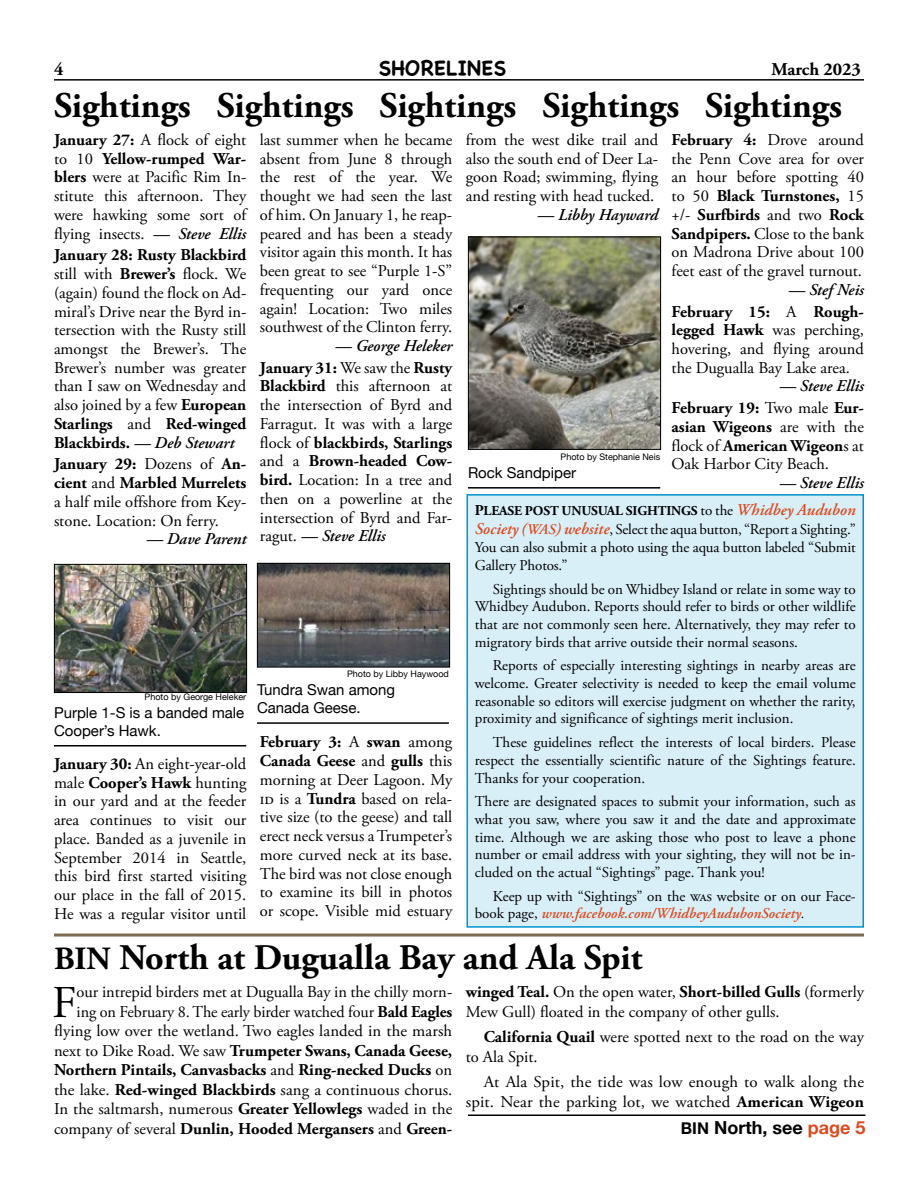
<style>
.page{position:relative;width:918px;height:1188px;background:#fff}
.page>*{position:absolute;margin:0;border:0;box-sizing:border-box;transform-origin:0 0}
.body_text_first{font:45.45px "Adobe Garamond Pro";color:#000}
.Heading{font:700 36px "Adobe Garamond Pro";color:#000}
.eHeading-lineAbove{font:700 36px "Adobe Garamond Pro";color:#000}
.t1{font:700 21px "Chalkboard SE";color:#000}
.continued_on{font:700 18px "Helvetica Neue";color:#000}
.t2{font:700 18px "Adobe Garamond Pro";color:#000}
.Sightings{font:16.5px/18.8px "Adobe Garamond Pro";color:#000;text-align:justify}
.body_text_first-2{font:16.5px/19.5px "Adobe Garamond Pro";color:#000;text-align:right}
.body_text{font:16.5px/19.5px "Adobe Garamond Pro";color:#000}
.Sighter{font:italic 600 16.5px "Adobe Garamond Pro";color:#000}
.t3{font:15px/17.7px "Adobe Garamond Pro";color:#000;text-align:justify}
.t4{font:15px/18px "Helvetica Neue";color:#000}
.t5{font:13.5px "Adobe Garamond Pro Bold SC900";letter-spacing:-.01em;color:#000}
.credit{font:9px "Helvetica Neue";color:#000}
.s1{font-weight:700}
.s2{font-weight:600;font-style:italic}
.s3{font-size:15px}
.s4{font-family:"Adobe Garamond Pro";font-size:15px}
.s5{font-family:"Adobe Garamond Pro";font-weight:600;font-style:italic;font-size:16.5px;color:#da4b22}
.s6{font-weight:600;font-style:italic;font-size:16.5px;color:#da4b22}
.s7{font-family:"Adobe Garamond Pro Semibold Italic SC900";font-size:16.5px;color:#da4b22}
.s8{font-family:"Adobe Garamond Pro Semibold Italic SC900";font-size:14.85px;color:#da4b22}
.s9{font-weight:600;font-style:italic;color:#da4b22}
.s10{font-style:italic}
.s11{font-family:"Adobe Garamond Pro Bold SC900";font-weight:400;font-size:32.4px}
.s12{font-family:"Helvetica Neue Bold SC900";font-weight:400;font-size:16.2px}
.s13{color:#da4b22}
</style>
<div class="page">
<hr style="left:54px;top:79px;width:810px;height:2px;background:#000">
<img style="left:56px;top:566px;width:189px;height:125px">
<div style="left:54px;top:564px;width:193px;height:129px;border:1px solid #000"></div>
<hr style="left:54px;top:745px;width:192px;height:2px;background:#000">
<img style="left:259px;top:565px;width:189px;height:100px">
<div style="left:257px;top:563px;width:193px;height:104px;border:1px solid #000"></div>
<hr style="left:257px;top:722px;width:192px;height:2px;background:#000">
<hr style="left:468px;top:487px;width:192px;height:2px;background:#000">
<img style="left:470px;top:239px;width:189px;height:209px">
<div style="left:468px;top:237px;width:193px;height:213px;border:1px solid #000"></div>
<hr style="left:54px;top:934px;width:810px;height:3px;background:#7c6a55">
<hr style="left:468px;top:1114px;width:397px;height:2px;background:#000">
<div style="left:467px;top:495px;width:396px;height:432px;background:#d9eff8"></div>
<div style="left:466px;top:494px;width:398px;height:434px;border:2px solid #0193cf"></div>
<p class="t2" style="left:54px;top:58px;width:11px">4</p>
<p class="t1" style="left:379px;top:55px;width:129px">SHORELINES</p>
<p class="t2" style="left:771px;top:58px;width:91px">March 2023</p>
<p class="Heading" style="left:54px;top:85px;width:790px">Sightings Sightings Sightings Sightings Sightings</p>
<p class="Sightings" style="left:54px;top:131px;width:194px"><span class="s1">January 27:</span> A flock of eight to 10 <span class="s1">Yellow-rumped War&shy;blers</span> were at Pacific Rim In&shy;stitute this afternoon. They were hawking some sort of flying insects. <span class="s2">— Steve Ellis</span></p>
<p class="Sightings" style="left:54px;top:246px;width:194px"><span class="s1">January 28: Rusty Blackbird </span>still with <span class="s1">Brewer’s</span> flock. We (again) found the flock on Ad&shy;miral’s Drive near the Byrd in&shy;tersection with the Rusty still amongst the Brewer’s. The Brewer’s number was greater than I saw on Wednesday and also joined by a few <span class="s1">European Starlings</span> and <span class="s1">Red-winged Blackbirds.</span> <span class="s2">— Deb Stewart</span></p>
<p class="Sightings" style="left:54px;top:455px;width:194px"><span class="s1">January 29:</span> Dozens of <span class="s1">An&shy;cient</span> and <span class="s1">Marbled Murrelets </span>a half mile offshore from Key&shy;stone. Location: On ferry.</p>
<p class="Sighter" style="left:146px;top:529px;width:102px">— Dave Parent</p>
<p class="Sightings" style="left:260px;top:131px;width:194px">last summer when he became absent from June 8 through the rest of the year. We thought we had seen the last of him. On January 1, he reap&shy;peared and has been a steady visitor again this month. It has been great to see “Purple 1-S” frequenting our yard once again! Location: Two miles southwest of the Clinton ferry.</p>
<p class="Sighter" style="left:335px;top:336px;width:119px">— George Heleker</p>
<p class="Sightings" style="left:260px;top:359px;width:194px"><span class="s1">January 31:</span> We saw the <span class="s1">Rusty Blackbird</span> this afternoon at the intersection of Byrd and Farragut. It was with a large flock of <span class="s1">blackbirds, Starlings </span>and a <span class="s1">Brown-headed Cow&shy;bird.</span> Location: In a tree and then on a powerline at the intersection of Byrd and Far&shy;ragut. <span class="s2">— Steve Ellis</span></p>
<p class="Sightings" style="left:466px;top:131px;width:194px">from the west dike trail and also the south end of Deer La&shy;goon Road; swimming, flying and resting with head tucked.</p>
<p class="Sighter" style="left:538px;top:205px;width:122px">— Libby Hayward</p>
<p class="Sightings" style="left:672px;top:131px;width:194px"><span class="s1">February 4:</span> Drove around the Penn Cove area for over an hour before spotting 40 to 50 <span class="s1">Black Turnstones,</span> 15 +/- <span class="s1">Surfbirds</span> and two <span class="s1">Rock Sandpipers.</span> Close to the bank on Madrona Drive about 100 feet east of the gravel turnout.</p>
<p class="Sighter" style="left:788px;top:280px;width:77px">— Stef Neis</p>
<p class="Sightings" style="left:672px;top:302px;width:194px"><span class="s1">February 15:</span> A <span class="s1">Rough&shy;legged Hawk</span> was perching, hovering, and flying around the Dugualla Bay Lake area.</p>
<p class="Sighter" style="left:779px;top:377px;width:86px">— Steve Ellis</p>
<p class="Sightings" style="left:672px;top:399px;width:194px"><span class="s1">February 19:</span> Two male <span class="s1">Eur&shy;asian Wigeons</span> are with the flock of <span class="s1">American Wigeon</span>s at Oak Harbor City Beach.</p>
<p class="Sighter" style="left:779px;top:473px;width:86px">— Steve Ellis</p>
<p class="credit" style="left:561px;top:450px;width:101px">Photo by Stephanie Neis</p>
<p class="t4" style="left:468px;top:465px;width:110px">Rock Sandpiper</p>
<p class="t5" style="left:475px;top:503px;width:383px"><span class="s3">P</span>LEASE POST UNUSUAL SIGHTINGS <span class="s4">to the</span> <span class="s5">Whidbey Audubon</span></p>
<p class="t3" style="left:475px;top:521px;width:383px"><span class="s6">Society</span> <span class="s7">(</span><span class="s8">WAS</span><span class="s7">)</span> <span class="s6">website</span>, Select the aqua button, “Report a Sighting.” You can also submit a photo using the aqua button labeled “Submit Gallery Photos.”</p>
<p class="t3" style="left:475px;top:580px;width:383px;text-indent:18px">Sightings should be on Whidbey Island or relate in some way to Whidbey Audubon. Reports should refer to birds or other wildlife that are not commonly seen here. Alternatively, they may refer to migratory birds that arrive outside their normal seasons.</p>
<p class="t3" style="left:475px;top:657px;width:383px;text-indent:18px">Reports of especially interesting sightings in nearby areas are welcome. Greater selectivity is needed to keep the email volume reasonable so editors will exercise judgment on whether the rarity, proximity and significance of sightings merit inclusion.</p>
<p class="t3" style="left:475px;top:734px;width:383px;text-indent:18px">These guidelines reflect the interests of local birders. Please respect the essentially scientific nature of the Sightings feature.<br>Thanks for your cooperation.</p>
<p class="t3" style="left:475px;top:793px;width:383px">There are designated spaces to submit your information, such as what you saw, where you saw it and the date and approximate time. Although we are asking those who post to leave a phone number or email address with your sighting, they will not be in&shy;cluded on the actual “Sightings” page. Thank you!</p>
<p class="t3" style="left:475px;top:888px;width:383px;text-indent:18px">Keep up with “Sightings” on the was website or on our Face&shy;book page, <span class="s9">www.facebook.com/WhidbeyAudubonSociety</span><span class="s10">.</span></p>
<p class="credit" style="left:347px;top:668px;width:103px">Photo by Libby Haywood</p>
<p class="t4" style="left:257px;top:682px;width:140px">Tundra Swan among<br>Canada Geese.</p>
<p class="credit" style="left:145px;top:690px;width:103px">Photo by George Heleker</p>
<p class="t4" style="left:54px;top:705px;width:192px">Purple 1-S is a banded male<br>Cooper’s Hawk.</p>
<p class="Sightings" style="left:260px;top:733px;width:194px"><span class="s1">February 3:</span> A <span class="s1">swan</span> among <span class="s1">Canada Geese</span> and <span class="s1">gulls</span> this morning at Deer Lagoon. My id is a <span class="s1">Tundra</span> based on rela&shy;tive size (to the geese) and tall erect neck versus a Trumpeter’s more curved neck at its base.<br>The bird was not close enough to examine its bill in photos or scope. Visible mid estuary</p>
<p class="Sightings" style="left:54px;top:755px;width:194px"><span class="s1">January 30:</span> An eight-year-old male <span class="s1">Cooper’s Hawk</span> hunting in our yard and at the feeder area continues to visit our place. Banded as a juvenile in September 2014 in Seattle, this bird first started visiting our place in the fall of 2015.<br>He was a regular visitor until</p>
<p class="eHeading-lineAbove" style="left:54px;top:937px;width:590px"><span class="s11">BIN</span> North at Dugualla Bay and Ala Spit</p>
<p class="body_text_first" style="left:52px;top:975px;width:26px">F</p>
<p class="body_text_first-2" style="left:54px;top:983px;width:400px">our intrepid birders met at Dugualla Bay in the chilly morn&shy;ing on February 8. The early birder watched four <span class="s1">Bald Eagles </span>flying low over the wetland. Two eagles landed in the marsh next to Dike Road. We saw <span class="s1">Trumpeter Swans, Canada Geese, Northern Pintails, Canvasbacks</span> and <span class="s1">Ring-necked Ducks</span> on the lake. <span class="s1">Red-winged Blackbirds</span> sang a continuous chorus.<br>In the saltmarsh, numerous <span class="s1">Greater Yellowlegs</span> waded in the company of several <span class="s1">Dunlin, Hooded Mergansers</span> and <span class="s1">Green-</span></p>
<p class="body_text_first-2" style="left:466px;top:983px;width:400px;text-align:left"><span class="s1">winged Teal.</span> On the open water, <span class="s1">Short-billed Gulls</span> (formerly<br>Mew Gull) floated in the company of other gulls.</p>
<p class="body_text" style="left:466px;top:1028px;width:400px;text-indent:18px"><span class="s1">California Quail</span> were spotted next to the road on the way to Ala Spit.</p>
<p class="body_text" style="left:466px;top:1073px;width:400px;text-align:right">At Ala Spit, the tide was low enough to walk along the spit. Near the parking lot, we watched <span class="s1">American Wigeon</span></p>
<p class="continued_on" style="left:681px;top:1113px;width:186px"><span class="s12">bin</span> North, see <span class="s13">page 5</span></p>
</div>
